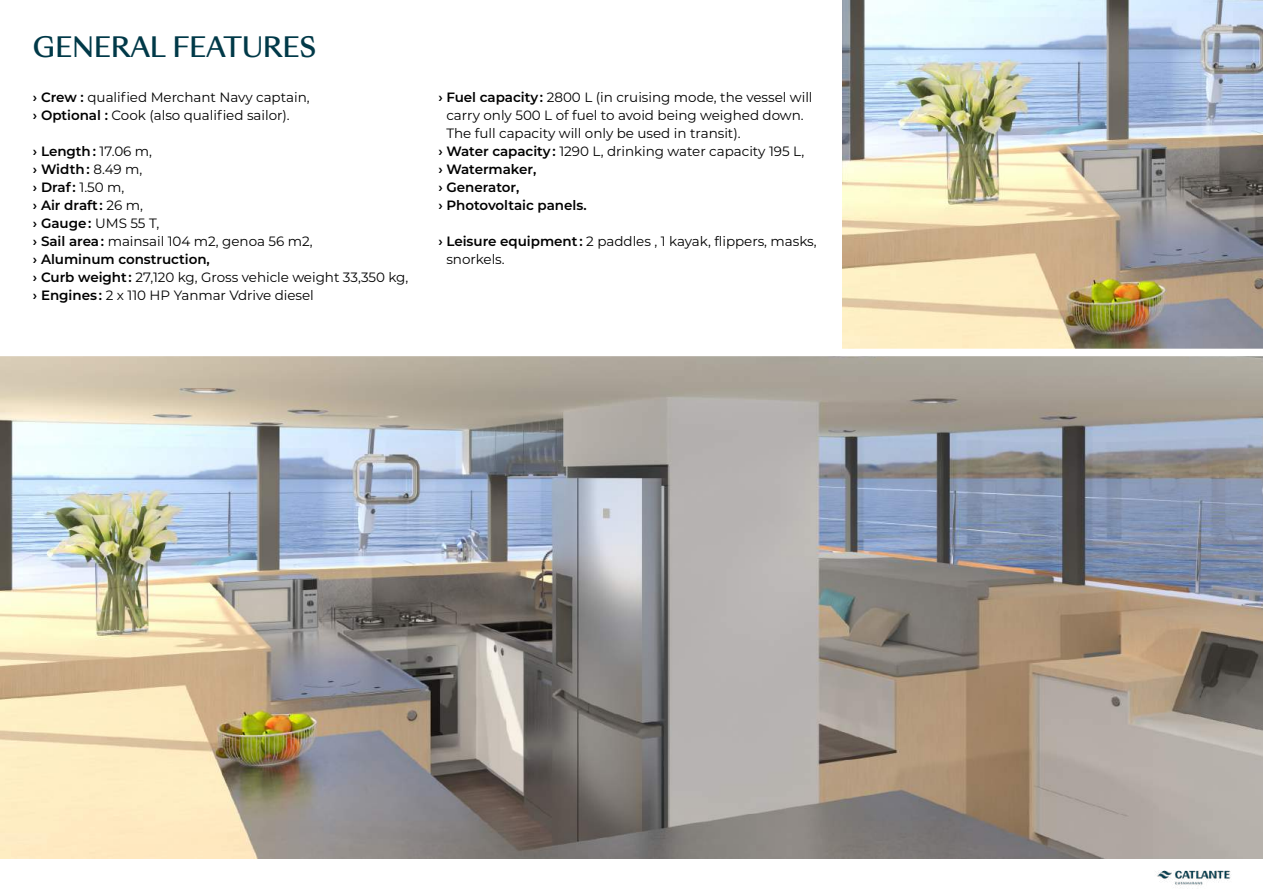
<style>
.page{position:relative;width:1263px;height:893px;background:#fff}
.page>*{position:absolute;margin:0;border:0;box-sizing:border-box;transform-origin:0 0}
.t1{font:500 27px "Sang Bleu Sunrise";letter-spacing:-.015em;color:#003948}
.t2{font:13.5px/18px "Montserrat";letter-spacing:-.005em;color:#000}
.t3{font:600 13.5px "Montserrat";letter-spacing:-.005em;color:#000}
.s1{font-weight:600}
</style>
<div class="page">
<img style="left:1155px;top:870px;width:76px;height:16px">
<img style="left:843px;top:0;width:420px;height:349px">
<img style="left:0;top:356px;width:1263px;height:503px">
<h1 class="t1" style="left:33px;top:28px;width:285px">GENERAL FEATURES</h1>
<p class="t2" style="left:33px;top:87px;width:278px"><span class="s1">› Crew :</span> qualified Merchant Navy captain, <span class="s1">› Optional :</span> Cook (also qualified sailor).</p>
<p class="t2" style="left:33px;top:141px;width:377px"><span class="s1">› Length :</span> 17.06 m,<br><span class="s1">› Width :</span> 8.49 m,<br><span class="s1">› Draf :</span> 1.50 m,<br><span class="s1">› Air draft :</span> 26 m,<br><span class="s1">› Gauge :</span> UMS 55 T,<br><span class="s1">› Sail area :</span> mainsail 104 m2, genoa 56 m2,<br><span class="s1">› Aluminum construction,<br>› Curb weight :</span> 27,120 kg, Gross vehicle weight 33,350 kg, <span class="s1">› Engines :</span> 2 x 110 HP Yanmar Vdrive diesel</p>
<p class="t2" style="left:438px;top:87px;width:376px"><span class="s1">› Fuel capacity :</span> 2800 L (in cruising mode, the vessel will</p>
<p class="t2" style="left:446px;top:105px;width:359px">carry only 500 L of fuel to avoid being weighed down.</p>
<p class="t2" style="left:446px;top:123px;width:296px">The full capacity will only be used in transit).</p>
<p class="t2" style="left:438px;top:141px;width:367px"><span class="s1">› Water capacity :</span> 1290 L, drinking water capacity 195 L,</p>
<p class="t3" style="left:438px;top:159px;width:99px">› Watermaker,</p>
<p class="t3" style="left:438px;top:177px;width:83px">› Generator,</p>
<p class="t3" style="left:438px;top:195px;width:150px">› Photovoltaic panels.</p>
<p class="t2" style="left:446px;top:231px;width:372px;text-indent:-8px"><span class="s1">› Leisure equipment :</span> 2 paddles , 1 kayak, flippers, masks, snorkels.</p>
</div>
